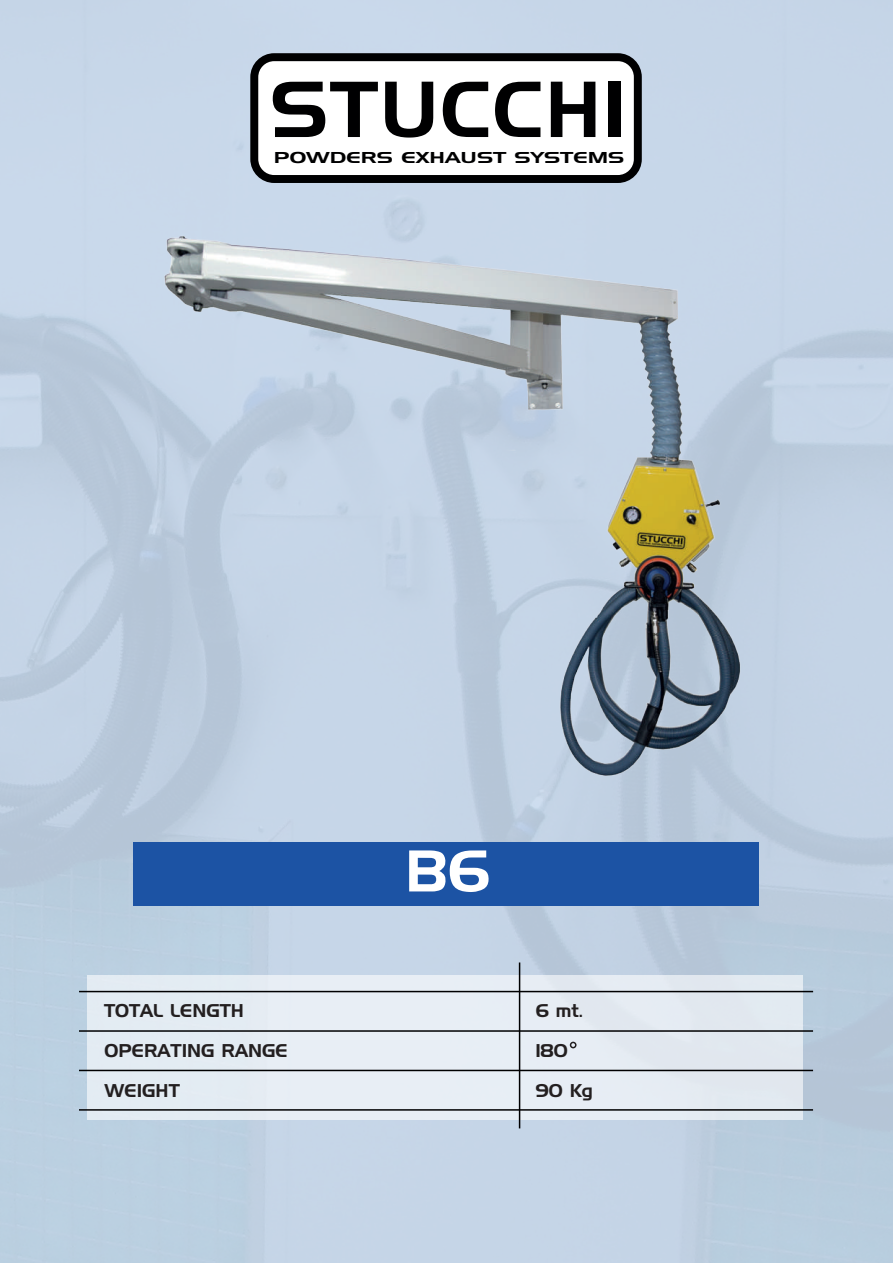
<style>
.page{position:relative;width:893px;height:1263px;background:#fff}
.page>*{position:absolute;margin:0;border:0;box-sizing:border-box;transform-origin:0 0}
.t1{font:57.15px "Handel Gothic";color:#fff}
.t2{font:18px "Handel Gothic";color:#231f20}
.t3{font:15.3px "Handel Gothic";color:#000001;scale:1.39 1}
</style>
<div class="page">
<div style="left:0;top:0;width:893px;height:1263px;background:linear-gradient(to bottom,#c7d6e8,#baccde)"></div>
<div style="left:133px;top:842px;width:626px;height:64px;background:#1c53a4"></div>
<div style="left:250px;top:53px;width:392px;height:130px;background:#000001;border-radius:24px"></div>
<div style="left:258px;top:61px;width:376px;height:114px;background:#fff;border-radius:16px"></div>
<div style="left:609px;top:82px;width:12px;height:55px;background:#000001"></div>
<svg style="left:551px;top:82px;width:44px;height:55px"></svg>
<svg style="left:495px;top:82px;width:45px;height:55px"></svg>
<svg style="left:443px;top:82px;width:45px;height:55px"></svg>
<svg style="left:385px;top:82px;width:48px;height:56px"></svg>
<svg style="left:273px;top:82px;width:105px;height:55px"></svg>
<img style="left:163px;top:229px;width:580px;height:551px">
<div style="left:88px;top:975px;width:715px;height:144px;background:#e5ecf3"></div>
<hr style="left:79px;top:991px;width:734px;height:1px;background:#000001">
<hr style="left:79px;top:1030px;width:734px;height:2px;background:#000001">
<hr style="left:79px;top:1070px;width:734px;height:1px;background:#000001">
<hr style="left:79px;top:1109px;width:734px;height:2px;background:#000001">
<hr style="left:519px;top:962px;width:1px;height:166px;background:#000001">
<svg style="left:570px;top:1042px;width:6px;height:6px"></svg>
<p class="t3" style="left:274px;top:151px;width:254px">POWDERS EXHAUST SYSTEMS</p>
<h1 class="t1" style="left:405px;top:845px;width:86px">B6</h1>
<p class="t2" style="left:104px;top:1002px;width:141px">TOTAL LENGTH</p>
<p class="t2" style="left:536px;top:1002px;width:48px">6 mt.</p>
<p class="t2" style="left:105px;top:1042px;width:184px">OPERATING RANGE</p>
<p class="t2" style="left:536px;top:1042px;width:33px">180</p>
<p class="t2" style="left:105px;top:1082px;width:77px">WEIGHT</p>
<p class="t2" style="left:536px;top:1082px;width:59px">90 Kg</p>
</div>
